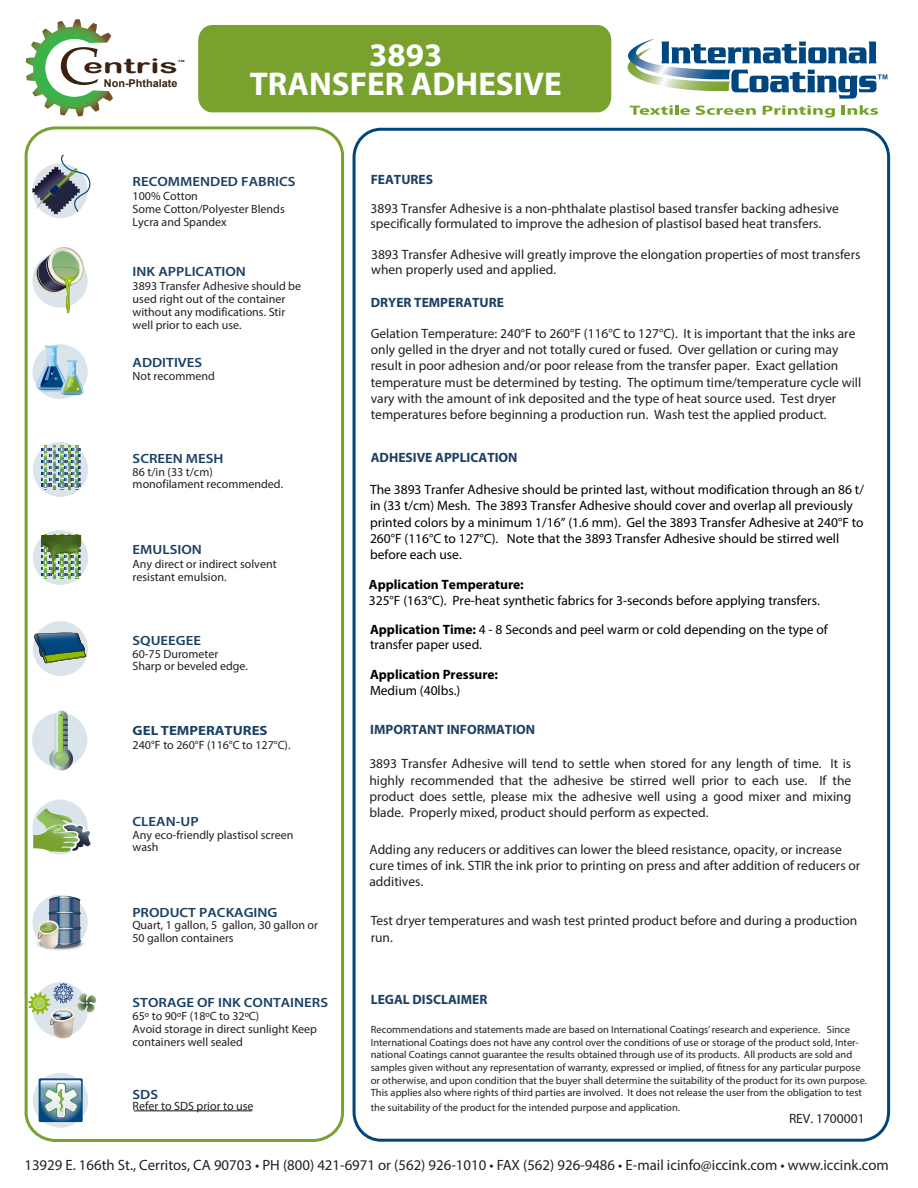
<style>
.page{position:relative;width:918px;height:1188px;background:#fff}
.page>*{position:absolute;margin:0;border:0;box-sizing:border-box;transform-origin:0 0}
.t1{font:53.1px "Book Antiqua";color:#3a2111;scale:1.08 1}
.t2{font:700 33px/29.8px "Myriad Pro";color:#fff;text-align:center}
.t3{font:20.25px "Arial Rounded MT Bold";color:#3a2111;scale:1.66 1}
.t4{font:14.85px "Myriad Pro";color:#231f20}
.t5{font:13.5px/16.2px "Myriad Pro";color:#231f20}
.t6{font:13.5px/16.2px "Myriad Pro";color:#000}
.t7{font:700 13.5px "Myriad Pro";color:#1b4064}
.t8{font:700 13.5px "Myriad Pro";color:#000}
.t9{font:600 13.35px "Myriad Pro";color:#1b4064;scale:1.11 1}
.t10{font:700 13.35px "Myriad Pro";color:#1b4064;scale:1.11 1}
.t11{font:12px/12.9px "Myriad Pro";color:#231f20}
.t12{font:700 10.8px "Arial";color:#3a2111}
.t13{font:10.5px/12.6px "Myriad Pro";color:#231f20}
.t14{font:2.85px "Arial Rounded MT Bold";color:#3a2111;scale:1.66 1}
.s1{font-weight:700}
</style>
<div class="page">
<div style="left:25px;top:126px;width:319px;height:1016px;border:3px solid #78a22d;border-radius:29px"></div>
<svg style="left:628px;top:39px;width:259px;height:60px"></svg>
<svg style="left:630px;top:105px;width:60px;height:10px"></svg>
<svg style="left:696px;top:106px;width:60px;height:9px"></svg>
<svg style="left:763px;top:105px;width:72px;height:13px"></svg>
<svg style="left:842px;top:105px;width:36px;height:10px"></svg>
<div style="left:353px;top:128px;width:537px;height:1014px;border:3px solid #00467e;border-radius:27px"></div>
<svg style="left:26px;top:19px;width:87px;height:97px"></svg>
<div style="left:32px;top:344px;width:56px;height:55px;background:#dbe4ea;border-radius:50%"></div>
<div style="left:33px;top:442px;width:55px;height:55px;background:#dbe4ea;border-radius:50%"></div>
<div style="left:33px;top:530px;width:55px;height:55px;background:#dbe4ea;border-radius:50%"></div>
<div style="left:33px;top:621px;width:55px;height:55px;background:#dbe4ea;border-radius:50%"></div>
<div style="left:32px;top:713px;width:55px;height:54px;background:#dbe4ea;border-radius:50%"></div>
<div style="left:32px;top:800px;width:56px;height:54px;background:#dbe4ea;border-radius:50%"></div>
<div style="left:32px;top:895px;width:56px;height:55px;background:#dbe4ea;border-radius:50%"></div>
<svg style="left:33px;top:1073px;width:55px;height:55px"></svg>
<svg style="left:32px;top:155px;width:59px;height:60px"></svg>
<svg style="left:34px;top:247px;width:52px;height:67px"></svg>
<svg style="left:36px;top:346px;width:48px;height:50px"></svg>
<svg style="left:42px;top:446px;width:39px;height:44px"></svg>
<svg style="left:41px;top:535px;width:40px;height:44px"></svg>
<svg style="left:34px;top:633px;width:53px;height:31px"></svg>
<svg style="left:49px;top:711px;width:24px;height:60px"></svg>
<hr style="left:59px;top:717px;width:3px;height:34px;background:#a2d071">
<svg style="left:33px;top:808px;width:58px;height:45px"></svg>
<div style="left:36px;top:937px;width:49px;height:14px;background:#f8f8f9;border-radius:50%"></div>
<div style="left:36px;top:937px;width:49px;height:13px;background:#f6f6f7;border-radius:50%"></div>
<svg style="left:35px;top:896px;width:46px;height:54px"></svg>
<svg style="left:28px;top:983px;width:68px;height:58px"></svg>
<svg style="left:39px;top:1078px;width:44px;height:44px;background:#82a5b1"></svg>
<div style="left:198px;top:25px;width:413px;height:87px;background:#78a22d;border-radius:15px"></div>
<hr style="left:134px;top:1111px;width:118px;height:1px;background:#231f20">
<p class="t1" style="left:59px;top:29px;width:39px">C</p>
<p class="t3" style="left:83px;top:53px;width:59px">entris</p>
<p class="t14" style="left:178px;top:59px;width:6px">TM</p>
<p class="t12" style="left:104px;top:76px;width:75px">Non-Phthalate</p>
<p class="t2" style="left:250px;top:39px;width:313px">3893<br>TRANSFER ADHESIVE</p>
<p class="t9" style="left:133px;top:173px;width:148px">RECOMMENDED FABRICS</p>
<p class="t11" style="left:133px;top:189px;width:154px">100% Cotton<br>Some Cotton/Polyester Blends<br>Lycra and Spandex</p>
<p class="t9" style="left:133px;top:263px;width:104px">INK APPLICATION</p>
<p class="t11" style="left:133px;top:279px;width:170px">3893 Transfer Adhesive should be used right out of the container without any modifications. Stir well prior to each use.</p>
<p class="t9" style="left:133px;top:354px;width:64px">ADDITIVES</p>
<p class="t11" style="left:133px;top:369px;width:84px">Not recommend</p>
<p class="t9" style="left:133px;top:450px;width:83px">SCREEN MESH</p>
<p class="t11" style="left:133px;top:466px;width:152px;line-height:12.3px">86 t/in (33 t/cm) monofilament recommended.</p>
<p class="t9" style="left:133px;top:541px;width:64px">EMULSION</p>
<p class="t11" style="left:133px;top:557px;width:146px">Any direct or indirect solvent resistant emulsion.</p>
<p class="t9" style="left:133px;top:632px;width:63px">SQUEEGEE</p>
<p class="t11" style="left:133px;top:647px;width:117px;line-height:12px">60-75 Durometer<br>Sharp or beveled edge.</p>
<p class="t10" style="left:133px;top:722px;width:123px">GEL TEMPERATURES</p>
<p class="t11" style="left:133px;top:738px;width:159px">240°F to 260°F (116°C to 127°C).</p>
<p class="t9" style="left:133px;top:813px;width:61px">CLEAN-UP</p>
<p class="t11" style="left:133px;top:828px;width:162px">Any eco-friendly plastisol screen wash</p>
<p class="t9" style="left:132px;top:904px;width:132px">PRODUCT PACKAGING</p>
<p class="t11" style="left:132px;top:919px;width:187px;line-height:12.5px">Quart, 1 gallon, 5 gallon, 30 gallon or<br>50 gallon containers</p>
<p class="t9" style="left:133px;top:994px;width:178px">STORAGE OF INK CONTAINERS</p>
<p class="t11" style="left:133px;top:1009px;width:186px">65º to 90ºF (18ºC to 32ºC)<br>Avoid storage in direct sunlight Keep containers well sealed</p>
<p class="t9" style="left:133px;top:1086px;width:25px">SDS</p>
<p class="t11" style="left:133px;top:1100px;width:123px">Refer to SDS prior to use</p>
<p class="t7" style="left:371px;top:170px;width:64px">FEATURES</p>
<p class="t5" style="left:371px;top:200px;width:470px;line-height:15.6px">3893 Transfer Adhesive is a non-phthalate plastisol based transfer backing adhesive specifically formulated to improve the adhesion of plastisol based heat transfers.</p>
<p class="t5" style="left:371px;top:246px;width:491px;line-height:15.3px">3893 Transfer Adhesive will greatly improve the elongation properties of most transfers when properly used and applied.</p>
<p class="t7" style="left:371px;top:293px;width:135px">DRYER TEMPERATURE</p>
<p class="t5" style="left:371px;top:325px;width:492px">Gelation Temperature: 240°F to 260°F (116°C to 127°C). It is important that the inks are only gelled in the dryer and not totally cured or fused. Over gellation or curing may result in poor adhesion and/or poor release from the transfer paper. Exact gellation temperature must be determined by testing. The optimum time/temperature cycle will vary with the amount of ink deposited and the type of heat source used. Test dryer temperatures before beginning a production run. Wash test the applied product.</p>
<p class="t7" style="left:371px;top:449px;width:148px">ADHESIVE APPLICATION</p>
<p class="t6" style="left:370px;top:481px;width:496px">The 3893 Tranfer Adhesive should be printed last, without modification through an 86 t/ in (33 t/cm) Mesh. The 3893 Transfer Adhesive should cover and overlap all previously printed colors by a minimum 1/16” (1.6 mm). Gel the 3893 Transfer Adhesive at 240°F to 260°F (116°C to 127°C). Note that the 3893 Transfer Adhesive should be stirred well before each use.</p>
<p class="t8" style="left:369px;top:575px;width:156px">Application Temperature:</p>
<p class="t6" style="left:369px;top:586px;width:461px;line-height:29.2px">325°F (163°C). Pre-heat synthetic fabrics for 3-seconds before applying transfers.<br><span class="s1">Application Time:</span> 4 - 8 Seconds and peel warm or cold depending on the type of</p>
<p class="t6" style="left:370px;top:636px;width:114px">transfer paper used.</p>
<p class="t8" style="left:370px;top:666px;width:130px">Application Pressure:</p>
<p class="t6" style="left:370px;top:682px;width:92px">Medium (40lbs.)</p>
<p class="t7" style="left:370px;top:720px;width:166px">IMPORTANT INFORMATION</p>
<p class="t5" style="left:369px;top:756px;width:483px;text-align:justify">3893 Transfer Adhesive will tend to settle when stored for any length of time. It is highly recommended that the adhesive be stirred well prior to each use. If the product does settle, please mix the adhesive well using a good mixer and mixing blade. Properly mixed, product should perform as expected.</p>
<p class="t5" style="left:369px;top:841px;width:492px">Adding any reducers or additives can lower the bleed resistance, opacity, or increase cure times of ink. STIR the ink prior to printing on press and after addition of reducers or additives.</p>
<p class="t5" style="left:371px;top:913px;width:488px">Test dryer temperatures and wash test printed product before and during a production run.</p>
<p class="t7" style="left:371px;top:990px;width:118px">LEGAL DISCLAIMER</p>
<p class="t13" style="left:371px;top:1023px;width:498px">Recommendations and statements made are based on International Coatings’ research and experience. Since International Coatings does not have any control over the conditions of use or storage of the product sold, Inter&shy;national Coatings cannot guarantee the results obtained through use of its products. All products are sold and samples given without any representation of warranty, expressed or implied, of fitness for any particular purpose or otherwise, and upon condition that the buyer shall determine the suitability of the product for its own purpose.<br>This applies also where rights of third parties are involved. It does not release the user from the obligation to test</p>
<p class="t13" style="left:371px;top:1101px;width:311px">the suitability of the product for the intended purpose and application.</p>
<p class="t5" style="left:789px;top:1111px;width:77px">REV. 1700001</p>
<p class="t4" style="left:24px;top:1156px;width:866px">13929 E. 166th St., Cerritos, CA 90703 • PH (800) 421-6971 or (562) 926-1010 • FAX (562) 926-9486 • E-mail icinfo@iccink.com • www.iccink.com</p>
</div>
